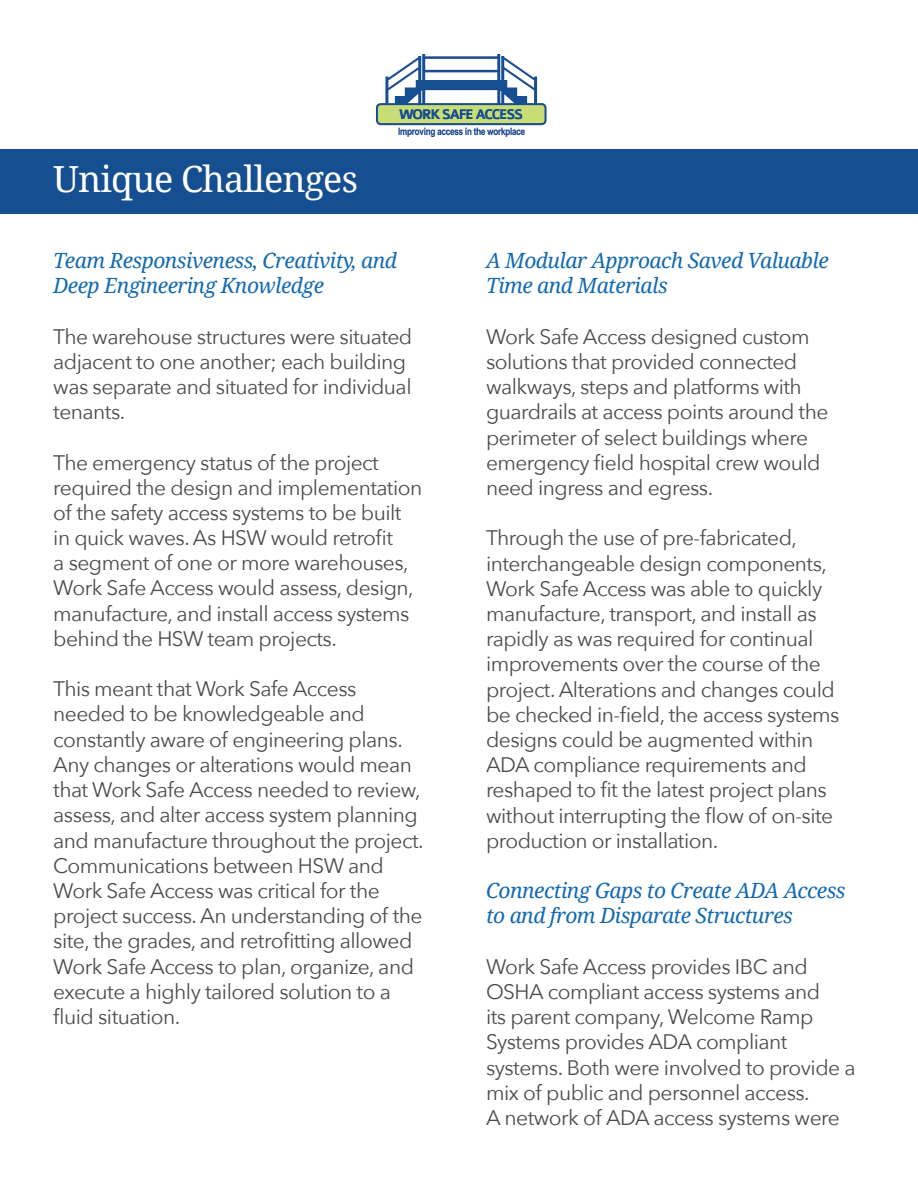
<style>
.page{position:relative;width:918px;height:1188px;background:#fff}
.page>*{position:absolute;margin:0;border:0;box-sizing:border-box;transform-origin:0 0}
.t1{font:36px "Droid Serif";letter-spacing:-.025em;color:#fff}
.t2{font:21px/25.2px "Avenir Next";letter-spacing:-.025em;color:#4b4c4d}
.t3{font:italic 21px/25.2px "Droid Serif";letter-spacing:-.025em;color:#146ab1}
</style>
<div class="page">
<img style="left:376px;top:54px;width:171px;height:83px">
<div style="left:0;top:149px;width:918px;height:65px;background:#164e92"></div>
<h1 class="t1" style="left:53px;top:155px;width:306px">Unique Challenges</h1>
<p class="t3" style="left:53px;top:247px;width:345px">Team Responsiveness, Creativity, and<br>Deep Engineering Knowledge</p>
<p class="t2" style="left:53px;top:323px;width:361px">The warehouse structures were situated adjacent to one another; each building was separate and situated for individual tenants.</p>
<p class="t2" style="left:53px;top:449px;width:371px">The emergency status of the project required the design and implementation of the safety access systems to be built in quick waves. As HSW would retrofit<br>a segment of one or more warehouses, Work Safe Access would assess, design, manufacture, and install access systems behind the HSW team projects.</p>
<p class="t2" style="left:53px;top:675px;width:372px">This meant that Work Safe Access needed to be knowledgeable and constantly aware of engineering plans.<br>Any changes or alterations would mean that Work Safe Access needed to review, assess, and alter access system planning and manufacture throughout the project.<br>Communications between HSW and Work Safe Access was critical for the project success. An understanding of the site, the grades, and retrofitting allowed Work Safe Access to plan, organize, and execute a highly tailored solution to a fluid situation.</p>
<p class="t3" style="left:486px;top:248px;width:344px">A Modular Approach Saved Valuable<br>Time and Materials</p>
<p class="t2" style="left:486px;top:323px;width:344px">Work Safe Access designed custom solutions that provided connected walkways, steps and platforms with guardrails at access points around the perimeter of select buildings where emergency field hospital crew would need ingress and egress.</p>
<p class="t2" style="left:486px;top:525px;width:355px">Through the use of pre-fabricated, interchangeable design components, Work Safe Access was able to quickly manufacture, transport, and install as rapidly as was required for continual improvements over the course of the project. Alterations and changes could be checked in-field, the access systems designs could be augmented within ADA compliance requirements and reshaped to fit the latest project plans without interrupting the flow of on-site production or installation.</p>
<p class="t3" style="left:486px;top:878px;width:361px">Connecting Gaps to Create ADA Access to and from Disparate Structures</p>
<p class="t2" style="left:486px;top:953px;width:371px">Work Safe Access provides IBC and OSHA compliant access systems and<br>its parent company, Welcome Ramp Systems provides ADA compliant systems. Both were involved to provide a mix of public and personnel access.<br>A network of ADA access systems were</p>
</div>
